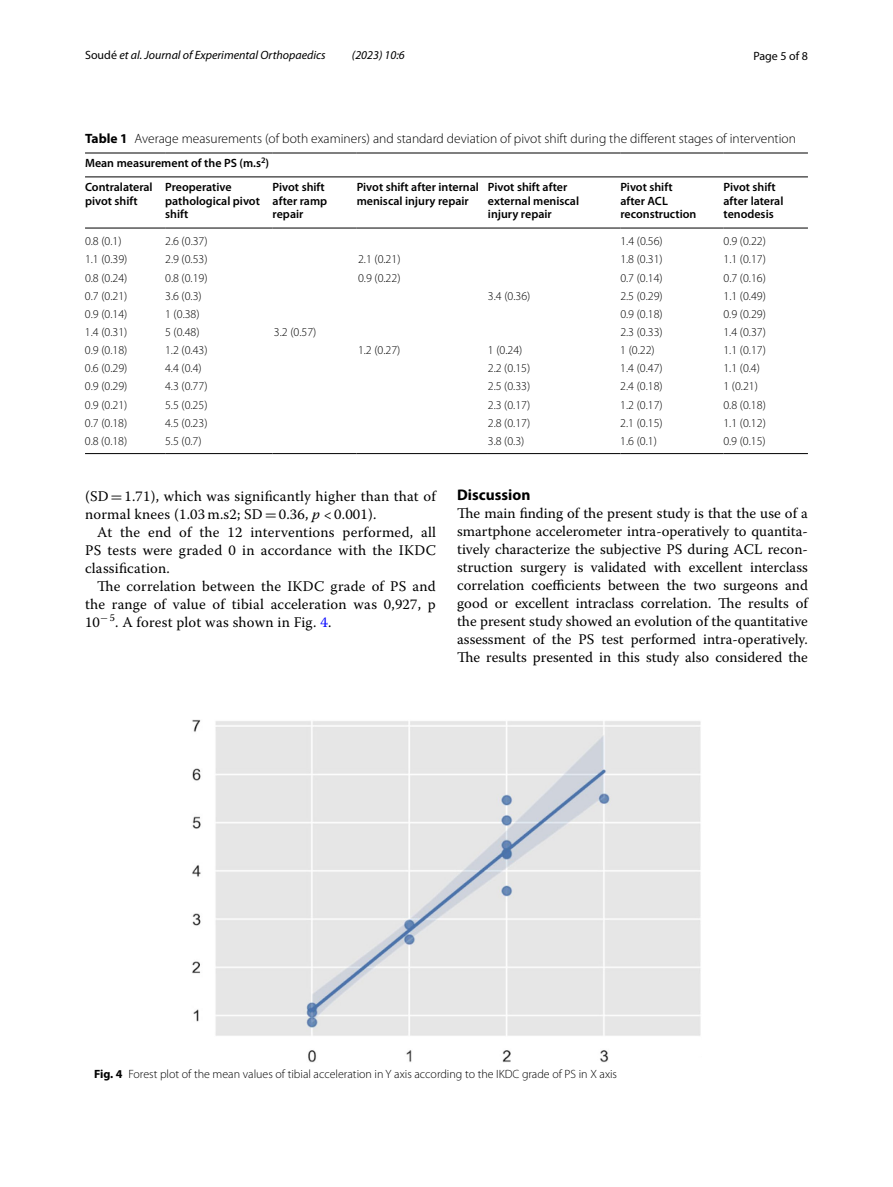
<style>
.page{position:relative;width:893px;height:1187px;background:#fff}
.page>*{position:absolute;margin:0;border:0;box-sizing:border-box;transform-origin:0 0}
.t1{font:700 15.45px "Myriad Pro";color:#000}
.t2{font:14.7px/18px "Warnock Pro";letter-spacing:.015em;color:#000;text-align:justify}
.t3{font:300 13.5px "Myriad Pro";color:#000}
.t4{font:300 12px "Myriad Pro";color:#000}
.t5{font:600 12px/13.5px "Myriad Pro";color:#000}
.t6{font:italic 12px "Myriad Pro";color:#000}
.t7{font:12px "Myriad Pro";color:#000}
.s1{font-style:normal}
.s2{font-weight:700}
.s3{font-family:"MTSY"}
.s4{font-style:italic}
.s5{color:#00f}
</style>
<div class="page">
<hr style="left:85px;top:153px;width:80px;height:1px;background:#000">
<hr style="left:165px;top:153px;width:108px;height:1px;background:#000">
<hr style="left:273px;top:153px;width:84px;height:1px;background:#000">
<hr style="left:357px;top:153px;width:131px;height:1px;background:#000">
<hr style="left:488px;top:153px;width:132px;height:1px;background:#000">
<hr style="left:620px;top:153px;width:103px;height:1px;background:#000">
<hr style="left:723px;top:153px;width:85px;height:1px;background:#000">
<hr style="left:85px;top:228px;width:80px;height:1px;background:#000">
<hr style="left:165px;top:228px;width:108px;height:1px;background:#000">
<hr style="left:273px;top:228px;width:84px;height:1px;background:#000">
<hr style="left:357px;top:228px;width:131px;height:1px;background:#000">
<hr style="left:488px;top:228px;width:132px;height:1px;background:#000">
<hr style="left:620px;top:228px;width:103px;height:1px;background:#000">
<hr style="left:723px;top:228px;width:85px;height:1px;background:#000">
<hr style="left:85px;top:453px;width:80px;height:1px;background:#000">
<hr style="left:165px;top:453px;width:108px;height:1px;background:#000">
<hr style="left:273px;top:453px;width:84px;height:1px;background:#000">
<hr style="left:357px;top:453px;width:131px;height:1px;background:#000">
<hr style="left:488px;top:453px;width:132px;height:1px;background:#000">
<hr style="left:620px;top:453px;width:103px;height:1px;background:#000">
<hr style="left:723px;top:453px;width:85px;height:1px;background:#000">
<hr style="left:85px;top:177px;width:723px;height:1px;background:#000">
<img style="left:192px;top:719px;width:509px;height:343px">
<p class="t6" style="left:85px;top:48px;width:242px"><span class="s1">Soudé</span> et al. Journal of Experimental Orthopaedics</p>
<p class="t6" style="left:352px;top:48px;width:54px">(2023) 10:6</p>
<p class="t7" style="left:753px;top:48px;width:56px">Page 5 of 8</p>
<p class="t3" style="left:85px;top:131px;width:712px"><span class="s2">Table 1</span> Average measurements (of both examiners) and standard deviation of pivot shift during the different stages of intervention</p>
<p class="t5" style="left:85px;top:151px;width:186px;line-height:23.9px">Mean measurement of the PS (m.s<sup>2</sup>)<br>Contralateral</p>
<p class="t5" style="left:85px;top:194px;width:54px">pivot shift</p>
<p class="t5" style="left:165px;top:180px;width:96px">Preoperative pathological pivot shift</p>
<p class="t5" style="left:273px;top:180px;width:56px">Pivot shift after ramp repair</p>
<p class="t5" style="left:357px;top:180px;width:124px">Pivot shift after internal meniscal injury repair</p>
<p class="t5" style="left:488px;top:180px;width:93px">Pivot shift after external meniscal injury repair</p>
<p class="t5" style="left:620px;top:180px;width:78px">Pivot shift after ACL reconstruction</p>
<p class="t5" style="left:723px;top:180px;width:61px">Pivot shift after lateral tenodesis</p>
<p class="t4" style="left:85px;top:234px;width:38px">0.8 (0.1)</p>
<p class="t4" style="left:165px;top:234px;width:44px">2.6 (0.37)</p>
<p class="t4" style="left:620px;top:234px;width:44px">1.4 (0.56)</p>
<p class="t4" style="left:723px;top:234px;width:44px">0.9 (0.22)</p>
<p class="t4" style="left:85px;top:253px;width:44px">1.1 (0.39)</p>
<p class="t4" style="left:165px;top:253px;width:44px">2.9 (0.53)</p>
<p class="t4" style="left:358px;top:253px;width:44px">2.1 (0.21)</p>
<p class="t4" style="left:620px;top:253px;width:44px">1.8 (0.31)</p>
<p class="t4" style="left:723px;top:253px;width:44px">1.1 (0.17)</p>
<p class="t4" style="left:85px;top:271px;width:44px">0.8 (0.24)</p>
<p class="t4" style="left:165px;top:271px;width:44px">0.8 (0.19)</p>
<p class="t4" style="left:358px;top:271px;width:44px">0.9 (0.22)</p>
<p class="t4" style="left:620px;top:271px;width:44px">0.7 (0.14)</p>
<p class="t4" style="left:723px;top:271px;width:44px">0.7 (0.16)</p>
<p class="t4" style="left:85px;top:289px;width:44px">0.7 (0.21)</p>
<p class="t4" style="left:165px;top:289px;width:38px">3.6 (0.3)</p>
<p class="t4" style="left:488px;top:289px;width:44px">3.4 (0.36)</p>
<p class="t4" style="left:620px;top:289px;width:44px">2.5 (0.29)</p>
<p class="t4" style="left:723px;top:289px;width:44px">1.1 (0.49)</p>
<p class="t4" style="left:85px;top:307px;width:44px">0.9 (0.14)</p>
<p class="t4" style="left:165px;top:307px;width:36px">1 (0.38)</p>
<p class="t4" style="left:620px;top:307px;width:44px">0.9 (0.18)</p>
<p class="t4" style="left:723px;top:307px;width:44px">0.9 (0.29)</p>
<p class="t4" style="left:85px;top:325px;width:44px">1.4 (0.31)</p>
<p class="t4" style="left:165px;top:325px;width:36px">5 (0.48)</p>
<p class="t4" style="left:274px;top:325px;width:44px">3.2 (0.57)</p>
<p class="t4" style="left:620px;top:325px;width:44px">2.3 (0.33)</p>
<p class="t4" style="left:723px;top:325px;width:44px">1.4 (0.37)</p>
<p class="t4" style="left:85px;top:343px;width:44px">0.9 (0.18)</p>
<p class="t4" style="left:165px;top:343px;width:44px">1.2 (0.43)</p>
<p class="t4" style="left:358px;top:343px;width:44px">1.2 (0.27)</p>
<p class="t4" style="left:488px;top:343px;width:36px">1 (0.24)</p>
<p class="t4" style="left:620px;top:343px;width:36px">1 (0.22)</p>
<p class="t4" style="left:723px;top:343px;width:44px">1.1 (0.17)</p>
<p class="t4" style="left:85px;top:361px;width:44px">0.6 (0.29)</p>
<p class="t4" style="left:165px;top:361px;width:38px">4.4 (0.4)</p>
<p class="t4" style="left:488px;top:361px;width:44px">2.2 (0.15)</p>
<p class="t4" style="left:620px;top:361px;width:44px">1.4 (0.47)</p>
<p class="t4" style="left:723px;top:361px;width:38px">1.1 (0.4)</p>
<p class="t4" style="left:85px;top:380px;width:44px">0.9 (0.29)</p>
<p class="t4" style="left:165px;top:380px;width:44px">4.3 (0.77)</p>
<p class="t4" style="left:488px;top:380px;width:44px">2.5 (0.33)</p>
<p class="t4" style="left:620px;top:380px;width:44px">2.4 (0.18)</p>
<p class="t4" style="left:723px;top:380px;width:36px">1 (0.21)</p>
<p class="t4" style="left:85px;top:398px;width:44px">0.9 (0.21)</p>
<p class="t4" style="left:165px;top:398px;width:44px">5.5 (0.25)</p>
<p class="t4" style="left:488px;top:398px;width:44px">2.3 (0.17)</p>
<p class="t4" style="left:620px;top:398px;width:44px">1.2 (0.17)</p>
<p class="t4" style="left:723px;top:398px;width:44px">0.8 (0.18)</p>
<p class="t4" style="left:85px;top:416px;width:44px">0.7 (0.18)</p>
<p class="t4" style="left:165px;top:416px;width:44px">4.5 (0.23)</p>
<p class="t4" style="left:488px;top:416px;width:44px">2.8 (0.17)</p>
<p class="t4" style="left:620px;top:416px;width:44px">2.1 (0.15)</p>
<p class="t4" style="left:723px;top:416px;width:44px">1.1 (0.12)</p>
<p class="t4" style="left:85px;top:434px;width:44px">0.8 (0.18)</p>
<p class="t4" style="left:165px;top:434px;width:38px">5.5 (0.7)</p>
<p class="t4" style="left:488px;top:434px;width:38px">3.8 (0.3)</p>
<p class="t4" style="left:620px;top:434px;width:38px">1.6 (0.1)</p>
<p class="t4" style="left:723px;top:434px;width:44px">0.9 (0.15)</p>
<p class="t2" style="left:85px;top:487px;width:352px">(SD<span class="s3">=</span>1.71), which was significantly higher than that of normal knees (1.03 m.s2; SD<span class="s3">=</span>0.36, <span class="s4">p</span> &lt; 0.001).</p>
<p class="t2" style="left:85px;top:523px;width:352px;text-indent:12px">At the end of the 12 interventions performed, all PS tests were graded 0 in accordance with the IKDC classification.</p>
<p class="t2" style="left:85px;top:577px;width:352px;text-indent:12px">The correlation between the IKDC grade of PS and the range of value of tibial acceleration was 0,927, p 10<sup>−</sup><sup>5</sup>. A forest plot was shown in Fig. <span class="s5">4</span>.</p>
<p class="t1" style="left:457px;top:484px;width:75px">Discussion</p>
<p class="t2" style="left:457px;top:503px;width:352px">The main finding of the present study is that the use of a smartphone accelerometer intra-operatively to quantita&shy;tively characterize the subjective PS during ACL recon&shy;struction surgery is validated with excellent interclass correlation coefficients between the two surgeons and good or excellent intraclass correlation. The results of the present study showed an evolution of the quantitative assessment of the PS test performed intra-operatively.<br>The results presented in this study also considered the</p>
<p class="t4" style="left:94px;top:1067px;width:525px"><span class="s2">Fig. 4</span> Forest plot of the mean values of tibial acceleration in Y axis according to the IKDC grade of PS in X axis</p>
</div>
